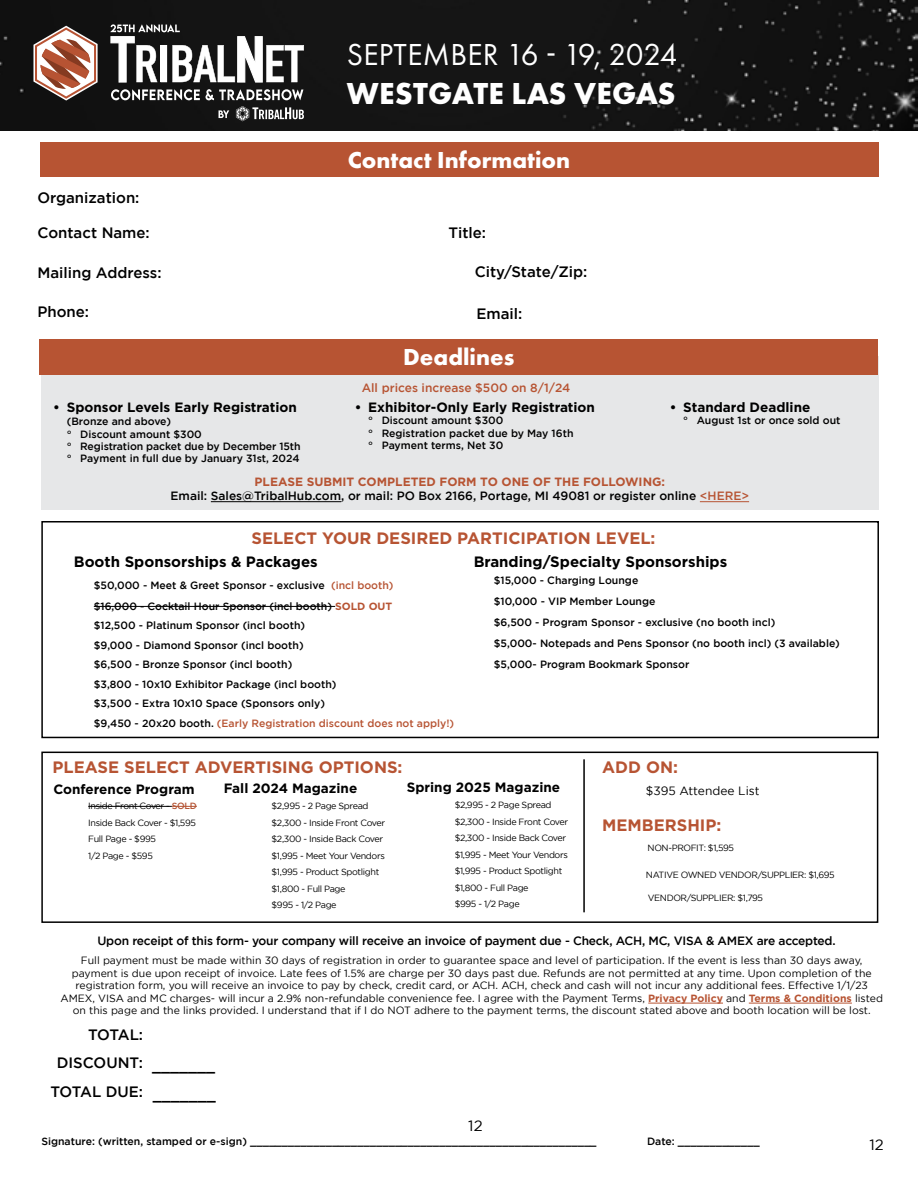
<style>
.page{position:relative;width:918px;height:1188px;background:#fff}
.page>*{position:absolute;margin:0;border:0;box-sizing:border-box;transform-origin:0 0}
.t1{font:31.5px "Futura PT";letter-spacing:.01em;color:#fff}
.t2{font:700 31.5px "Futura PT";letter-spacing:.01em;color:#fff}
.t3{font:700 24px "Futura PT";color:#fff}
.t4{font:700 16.5px "Gotham";color:#b75433}
.t5{font:500 15px/28.5px "Gotham";color:#000;text-align:right}
.t6{font:700 15px "Gotham";color:#000}
.t7{font:15px "Gotham";color:#000}
.t8{font:700 13.5px "Gotham";color:#000}
.t9{font:500 12px/14.4px "Gotham";color:#000;text-align:center}
.t10{font:500 12px "Gotham";letter-spacing:-.02em;color:#000}
.t11{font:500 12px "Gotham";color:#b75433}
.t12{font:12px "Gotham";color:#000}
.t13{font:500 10.5px/19.5px "Gotham";color:#000}
.t14{font:10.5px/12.6px "Gotham";color:#000;text-align:center}
.t15{font:9px/16.5px "Gotham";letter-spacing:-.04em;color:#000}
.s1{font-weight:700;color:#b75433}
.s2{color:#b75433}
.s3{font-weight:500;color:#b45434}
</style>
<div class="page">
<div style="left:0;top:0;width:918px;height:131px;background:#141414"></div>
<svg style="left:236px;top:106px;width:68px;height:15px"></svg>
<svg style="left:33px;top:26px;width:65px;height:75px"></svg>
<svg style="left:111px;top:89px;width:192px;height:11px"></svg>
<svg style="left:110px;top:24px;width:194px;height:59px"></svg>
<svg style="left:219px;top:110px;width:10px;height:8px"></svg>
<div style="left:41px;top:521px;width:838px;height:217px;border:2px solid #000"></div>
<div style="left:40px;top:143px;width:838px;height:34px;background:#b75433"></div>
<div style="left:41px;top:356px;width:837px;height:153px;background:#e6e7e8"></div>
<hr style="left:211px;top:501px;width:130px;height:1px;background:#000">
<hr style="left:700px;top:501px;width:49px;height:1px;background:#b75433">
<hr style="left:648px;top:1003px;width:75px;height:1px;background:#b75433">
<hr style="left:749px;top:1003px;width:103px;height:1px;background:#b75433">
<div style="left:40px;top:339px;width:838px;height:36px;background:#b75433"></div>
<hr style="left:94px;top:606px;width:241px;height:1px;background:#000">
<div style="left:41px;top:752px;width:837px;height:171px;border:2px solid #000"></div>
<hr style="left:583px;top:759px;width:2px;height:153px;background:#000">
<hr style="left:88px;top:806px;width:84px;height:1px;background:#000">
<svg style="left:172px;top:806px;width:25px;height:1px"></svg>
<h1 class="t1" style="left:347px;top:36px;width:333px">SEPTEMBER 16 - 19, 2024</h1>
<h1 class="t2" style="left:347px;top:73px;width:330px">WESTGATE LAS VEGAS</h1>
<h3 class="t5" style="left:37px;top:184px;width:104px">Organization:</h3>
<h3 class="t5" style="left:37px;top:219px;width:114px">Contact Name:</h3>
<h3 class="t5" style="left:37px;top:258px;width:126px">Mailing Address:</h3>
<h3 class="t5" style="left:37px;top:297px;width:53px">Phone:</h3>
<p class="t8" style="left:53px;top:399px;width:245px">• Sponsor Levels Early Registration</p>
<p class="t13" style="left:67px;top:415px;width:235px;line-height:12.5px">(Bronze and above)<br>° Discount amount $300<br>° Registration packet due by December 15th ° Payment in full due by January 31st, 2024</p>
<h2 class="t3" style="left:348px;top:145px;width:224px">Contact Information</h2>
<h3 class="t5" style="left:449px;top:218px;width:39px">Title:</h3>
<h3 class="t5" style="left:475px;top:257px;width:114px">City/State/Zip:</h3>
<h3 class="t5" style="left:477px;top:299px;width:47px">Email:</h3>
<h2 class="t3" style="left:403px;top:342px;width:113px">Deadlines</h2>
<p class="t11" style="left:362px;top:381px;width:210px">All prices increase $500 on 8/1/24</p>
<p class="t8" style="left:355px;top:399px;width:242px">• Exhibitor-Only Early Registration</p>
<p class="t13" style="left:368px;top:414px;width:207px;line-height:12.6px">° Discount amount $300<br>° Registration packet due by May 16th ° Payment terms, Net 30</p>
<p class="t8" style="left:670px;top:399px;width:142px">• Standard Deadline</p>
<p class="t13" style="left:683px;top:411px;width:159px">° August 1st or once sold out</p>
<p class="t9" style="left:171px;top:474px;width:580px"><span class="s1">PLEASE SUBMIT COMPLETED FORM TO ONE OF THE FOLLOWING:<br></span>Email: Sales@TribalHub.com, or mail: PO Box 2166, Portage, MI 49081 or register online <span class="s2">&lt;HERE&gt;</span></p>
<h3 class="t4" style="left:251px;top:529px;width:406px">SELECT YOUR DESIRED PARTICIPATION LEVEL:</h3>
<h3 class="t6" style="left:74px;top:554px;width:245px">Booth Sponsorships &amp; Packages</h3>
<h3 class="t6" style="left:474px;top:554px;width:255px">Branding/Specialty Sponsorships</h3>
<p class="t13" style="left:94px;top:574px;width:301px;line-height:21.5px">$50,000 - Meet &amp; Greet Sponsor - exclusive <span class="s2">(incl booth) </span>$16,000 - Cocktail Hour Sponsor (incl booth) <span class="s1">SOLD OUT</span></p>
<p class="t13" style="left:94px;top:616px;width:362px">$12,500 - Platinum Sponsor (incl booth)<br>$9,000 - Diamond Sponsor (incl booth)<br>$6,500 - Bronze Sponsor (incl booth)<br>$3,800 - 10x10 Exhibitor Package (incl booth)<br>$3,500 - Extra 10x10 Space (Sponsors only)<br>$9,450 - 20x20 booth. <span class="s2">(Early Registration discount does not apply!)</span></p>
<p class="t13" style="left:494px;top:570px;width:347px;line-height:21px">$15,000 - Charging Lounge<br>$10,000 - VIP Member Lounge<br>$6,500 - Program Sponsor - exclusive (no booth incl)<br>$5,000- Notepads and Pens Sponsor (no booth incl) (3 available) $5,000- Program Bookmark Sponsor</p>
<h3 class="t4" style="left:52px;top:757px;width:352px">PLEASE SELECT ADVERTISING OPTIONS:</h3>
<p class="t8" style="left:53px;top:781px;width:143px">Conference Program</p>
<p class="t15" style="left:88px;top:798px;width:110px">Inside Front Cover - <span class="s3">SOLD<br></span>Inside Back Cover - $1,595<br>Full Page - $995<br>1/2 Page - $595</p>
<p class="t8" style="left:224px;top:781px;width:135px">Fall 2024 Magazine</p>
<p class="t15" style="left:272px;top:798px;width:115px">$2,995 - 2 Page Spread $2,300 - Inside Front Cover $2,300 - Inside Back Cover $1,995 - Meet Your Vendors $1,995 - Product Spotlight $1,800 - Full Page<br>$995 - 1/2 Page</p>
<p class="t8" style="left:407px;top:780px;width:155px">Spring 2025 Magazine</p>
<p class="t15" style="left:455px;top:797px;width:115px">$2,995 - 2 Page Spread $2,300 - Inside Front Cover $2,300 - Inside Back Cover $1,995 - Meet Your Vendors $1,995 - Product Spotlight $1,800 - Full Page<br>$995 - 1/2 Page</p>
<h3 class="t4" style="left:602px;top:758px;width:77px">ADD ON:</h3>
<p class="t12" style="left:646px;top:784px;width:115px">$395 Attendee List</p>
<h3 class="t4" style="left:602px;top:816px;width:121px">MEMBERSHIP:</h3>
<p class="t15" style="left:648px;top:839px;width:88px">NON-PROFIT: $1,595</p>
<p class="t15" style="left:646px;top:866px;width:190px">NATIVE OWNED VENDOR/SUPPLIER: $1,695</p>
<p class="t15" style="left:648px;top:889px;width:117px">VENDOR/SUPPLIER: $1,795</p>
<p class="t10" style="left:97px;top:934px;width:740px">Upon receipt of this form- your company will receive an invoice of payment due - Check, ACH, MC, VISA &amp; AMEX are accepted.</p>
<p class="t14" style="left:61px;top:954px;width:824px">Full payment must be made within 30 days of registration in order to guarantee space and level of participation. If the event is less than 30 days away, payment is due upon receipt of invoice. Late fees of 1.5% are charge per 30 days past due. Refunds are not permitted at any time. Upon completion of the registration form, you will receive an invoice to pay by check, credit card, or ACH. ACH, check and cash will not incur any additional fees. Effective 1/1/23<br>AMEX, VISA and MC charges- will incur a 2.9% non-refundable convenience fee. I agree with the Payment Terms, <span class="s1">Privacy Policy</span> and <span class="s1">Terms &amp; Conditions</span> listed on this page and the links provided. I understand that if I do NOT adhere to the payment terms, the discount stated above and booth location will be lost.</p>
<h3 class="t5" style="left:51px;top:1020px;width:94px">TOTAL:<br>DISCOUNT:<br>TOTAL DUE:</h3>
<h3 class="t5" style="left:152px;top:1051px;width:65px;line-height:29.4px;text-align:left">_______ _______</h3>
<p class="t13" style="left:41px;top:1131px;width:557px">Signature: (written, stamped or e-sign) _______________________________________________________</p>
<p class="t13" style="left:647px;top:1131px;width:114px">Date: _____________</p>
<h3 class="t7" style="left:468px;top:1117px;width:16px">12</h3>
<h3 class="t7" style="left:869px;top:1137px;width:16px">12</h3>
</div>
